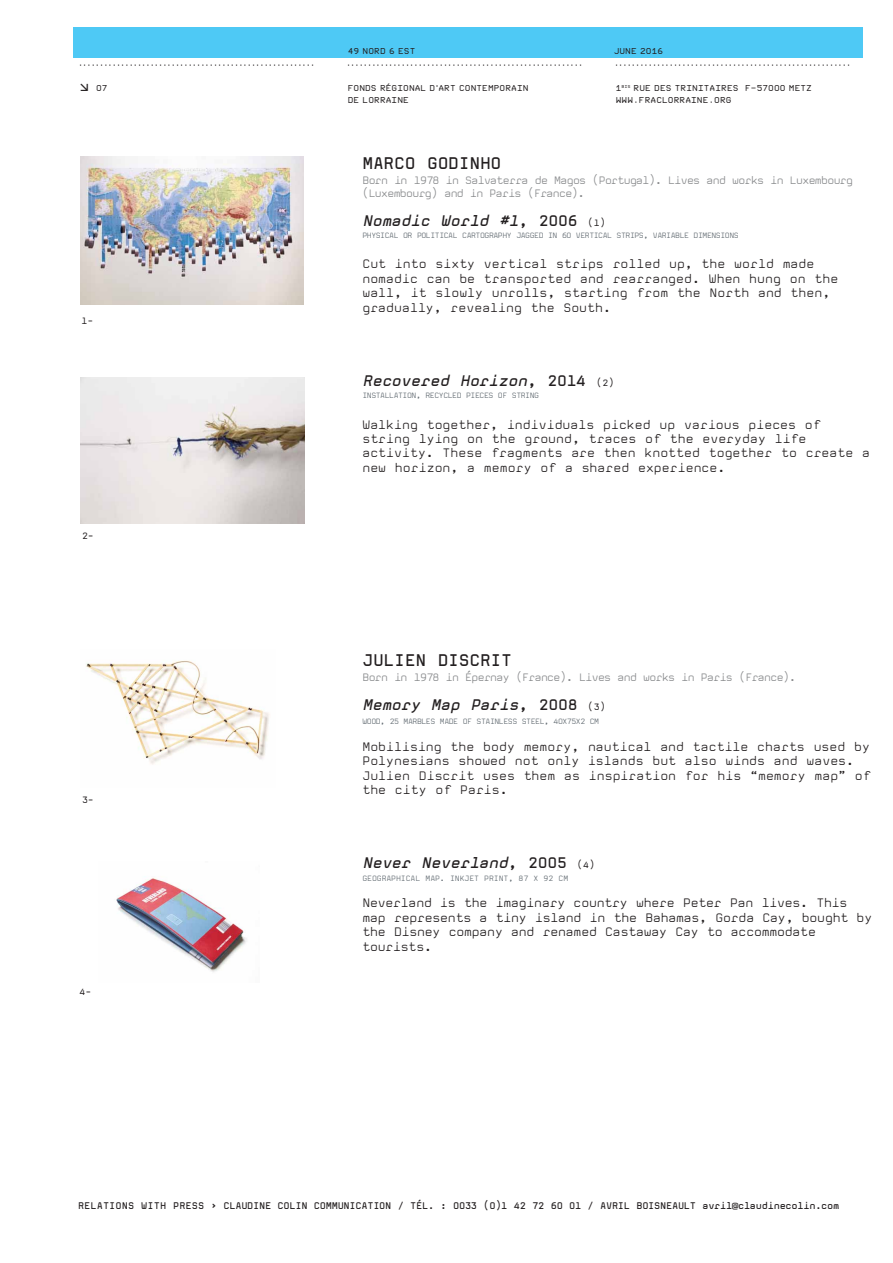
<style>
.page{position:relative;width:893px;height:1263px;background:#fff}
.page>*{position:absolute;margin:0;border:0;box-sizing:border-box;transform-origin:0 0}
.t1{font:700 16.5px "Mono";letter-spacing:-.02em;color:#231f20}
.t2{font:italic 700 15px "Mono";letter-spacing:-.02em;color:#231f20}
.t3{font:300 12px/14.4px "Mono";color:#231f20}
.t4{font:300 12px/14.4px "Mono";letter-spacing:-.02em;color:#231f20}
.t5{font:300 10.5px/12.6px "Mono";letter-spacing:-.065em;color:#888a8c}
.t6{font:700 9.45px "Mono";letter-spacing:-.035em;color:#231f20}
.t7{font:9px "Mono";color:#231f20}
.t8{font:700 7.5px/12px "FRAC";letter-spacing:.02em;color:#231f20}
.t9{font:300 7.5px "Mono";letter-spacing:-.065em;color:#606970}
.t10{font:300 7.5px "Mono";letter-spacing:-.02em;color:#606970}
.s1{font-size:12px}
.s2{font-style:normal}
.s3{font-weight:400;font-style:normal;font-size:9px}
</style>
<div class="page">
<div style="left:74px;top:28px;width:789px;height:30px;background:#4ec9f5"></div>
<img style="left:80px;top:157px;width:224px;height:148px">
<img style="left:81px;top:377px;width:224px;height:147px">
<img style="left:86px;top:660px;width:184px;height:105px">
<img style="left:116px;top:878px;width:131px;height:94px">
<p class="t8" style="left:78px;top:58px;width:239px">........................................................</p>
<p class="t8" style="left:80px;top:82px;width:29px"><span class="s1">d</span> 07</p>
<p class="t7" style="left:82px;top:318px;width:13px">1-</p>
<p class="t7" style="left:82px;top:532px;width:13px">2-</p>
<p class="t8" style="left:346px;top:46px;width:239px">49 NORD 6 EST ........................................................</p>
<p class="t8" style="left:348px;top:82px;width:182px">FONDS RÉGIONAL D’ART CONTEMPORAIN<br>DE LORRAINE</p>
<p class="t8" style="left:614px;top:46px;width:239px">JUNE 2016 ........................................................</p>
<p class="t8" style="left:616px;top:82px;width:198px">1<sup>BIS</sup> RUE DES TRINITAIRES F-57000 METZ<br>WWW.FRACLORRAINE.ORG</p>
<h1 class="t1" style="left:362px;top:157px;width:141px">MARCO GODINHO</h1>
<p class="t5" style="left:362px;top:175px;width:492px">Born in 1978 in Salvaterra de Magos (Portugal). Lives and works in Luxembourg (Luxembourg) and in Paris (France).</p>
<p class="t2" style="left:362px;top:214px;width:245px">Nomadic World #1<span class="s2">, 2006</span> <span class="s3">(1)</span></p>
<p class="t9" style="left:362px;top:232px;width:378px">PHYSICAL OR POLITICAL CARTOGRAPHY JAGGED IN 60 VERTICAL STRIPS, VARIABLE DIMENSIONS</p>
<p class="t3" style="left:362px;top:258px;width:477px">Cut into sixty vertical strips rolled up, the world made nomadic can be transported and rearranged. When hung on the wall, it slowly unrolls, starting from the North and then, gradually, revealing the South.</p>
<p class="t2" style="left:362px;top:374px;width:254px">Recovered Horizon<span class="s2">, 2014</span> <span class="s3">(2)</span></p>
<p class="t9" style="left:362px;top:392px;width:178px">INSTALLATION, RECYCLED PIECES OF STRING</p>
<p class="t3" style="left:362px;top:418px;width:509px">Walking together, individuals picked up various pieces of string lying on the ground, traces of the everyday life activity. These fragments are then knotted together to create a new horizon, a memory of a shared experience.</p>
<p class="t7" style="left:82px;top:796px;width:13px">3-</p>
<p class="t7" style="left:80px;top:988px;width:13px">4-</p>
<h1 class="t1" style="left:362px;top:653px;width:151px">JULIEN DISCRIT</h1>
<p class="t5" style="left:362px;top:672px;width:435px">Born in 1978 in Épernay (France). Lives and works in Paris (France).</p>
<p class="t2" style="left:362px;top:698px;width:245px">Memory Map Paris<span class="s2">, 2008</span> <span class="s3">(3)</span></p>
<p class="t9" style="left:362px;top:719px;width:238px">WOOD, 25 MARBLES MADE OF STAINLESS STEEL, 40X75X2 CM</p>
<p class="t3" style="left:362px;top:740px;width:510px">Mobilising the body memory, nautical and tactile charts used by Polynesians showed not only islands but also winds and waves.<br>Julien Discrit uses them as inspiration for his “memory map” of the city of Paris.</p>
<p class="t2" style="left:362px;top:857px;width:234px">Never Neverland<span class="s2">, 2005</span> <span class="s3">(4)</span></p>
<p class="t10" style="left:362px;top:875px;width:207px">GEOGRAPHICAL MAP. INKJET PRINT, 87 X 92 CM</p>
<p class="t4" style="left:362px;top:897px;width:511px">Neverland is the imaginary country where Peter Pan lives. This map represents a tiny island in the Bahamas, Gorda Cay, bought by the Disney company and renamed Castaway Cay to accommodate tourists.</p>
<p class="t6" style="left:78px;top:1202px;width:763px">RELATIONS WITH PRESS &gt; CLAUDINE COLIN COMMUNICATION / TÉL. : 0033 (0)1 42 72 60 01 / AVRIL BOISNEAULT avril@claudinecolin.com</p>
</div>
